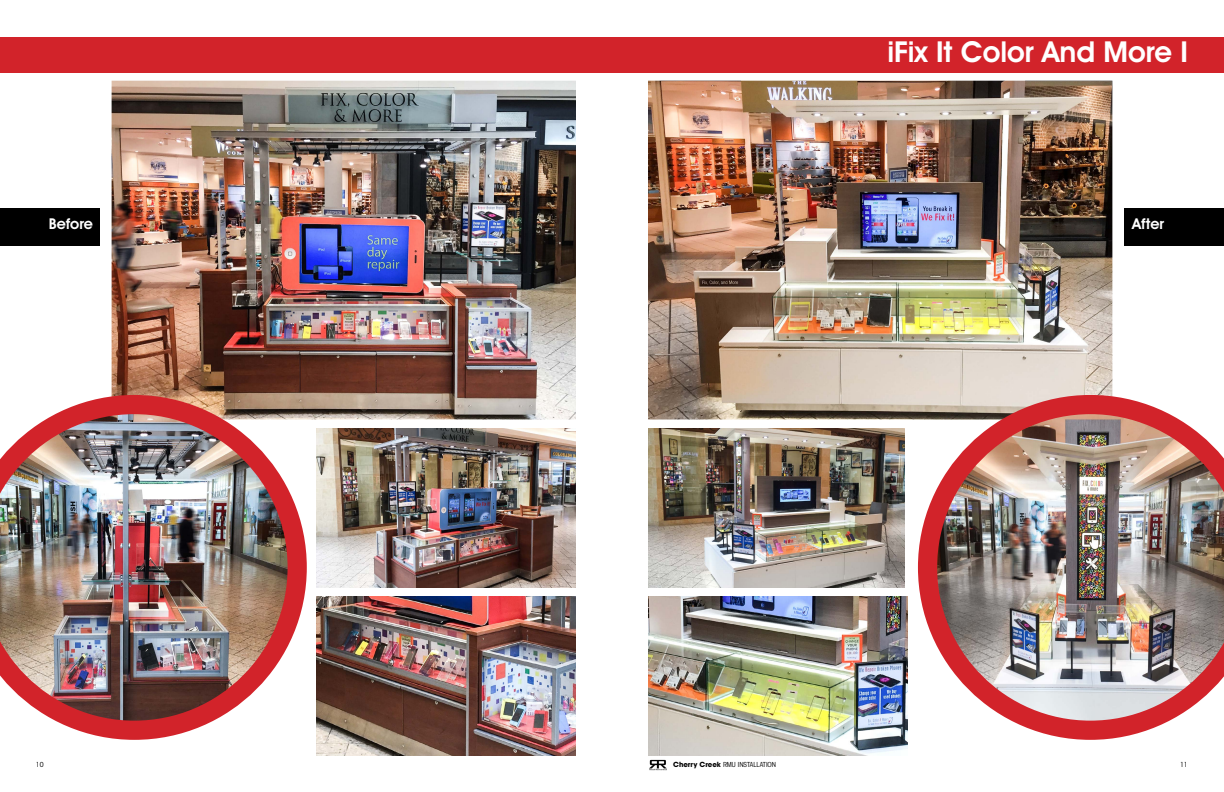
<style>
.page{position:relative;width:1224px;height:792px;background:#fff}
.page>*{position:absolute;margin:0;border:0;box-sizing:border-box;transform-origin:0 0}
.t1{font:600 29px "Avant Garde IT Cby BT";color:#fff}
.t2{font:600 15px "Avant Garde IT Cby BT";color:#fff}
.t3{font:condensed 7px "Avant Garde";color:#000}
.s1{font-weight:700;font-stretch:normal}
</style>
<div class="page">
<img style="left:649px;top:759px;width:18px;height:12px">
<div style="left:0;top:37px;width:1224px;height:36px;background:#d2232a"></div>
<img style="left:112px;top:81px;width:464px;height:339px">
<img style="left:648px;top:81px;width:464px;height:339px">
<img style="left:316px;top:429px;width:260px;height:159px">
<img style="left:648px;top:429px;width:256px;height:159px">
<img style="left:316px;top:597px;width:260px;height:159px">
<img style="left:648px;top:597px;width:260px;height:159px">
<img style="left:0;top:395px;width:307px;height:345px">
<img style="left:918px;top:395px;width:306px;height:345px">
<div style="left:0;top:208px;width:99px;height:38px;background:#000"></div>
<div style="left:1125px;top:208px;width:99px;height:38px;background:#000"></div>
<h1 class="t1" style="left:888px;top:35px;width:302px">iFix It Color And More I</h1>
<h2 class="t2" style="left:49px;top:215px;width:45px">Before</h2>
<h2 class="t2" style="left:1132px;top:215px;width:33px">After</h2>
<p class="t3" style="left:36px;top:760px;width:9px">10</p>
<p class="t3" style="left:673px;top:760px;width:104px"><span class="s1">Cherry Creek</span> RMU INSTALLATION</p>
<p class="t3" style="left:1180px;top:760px;width:9px">11</p>
</div>
